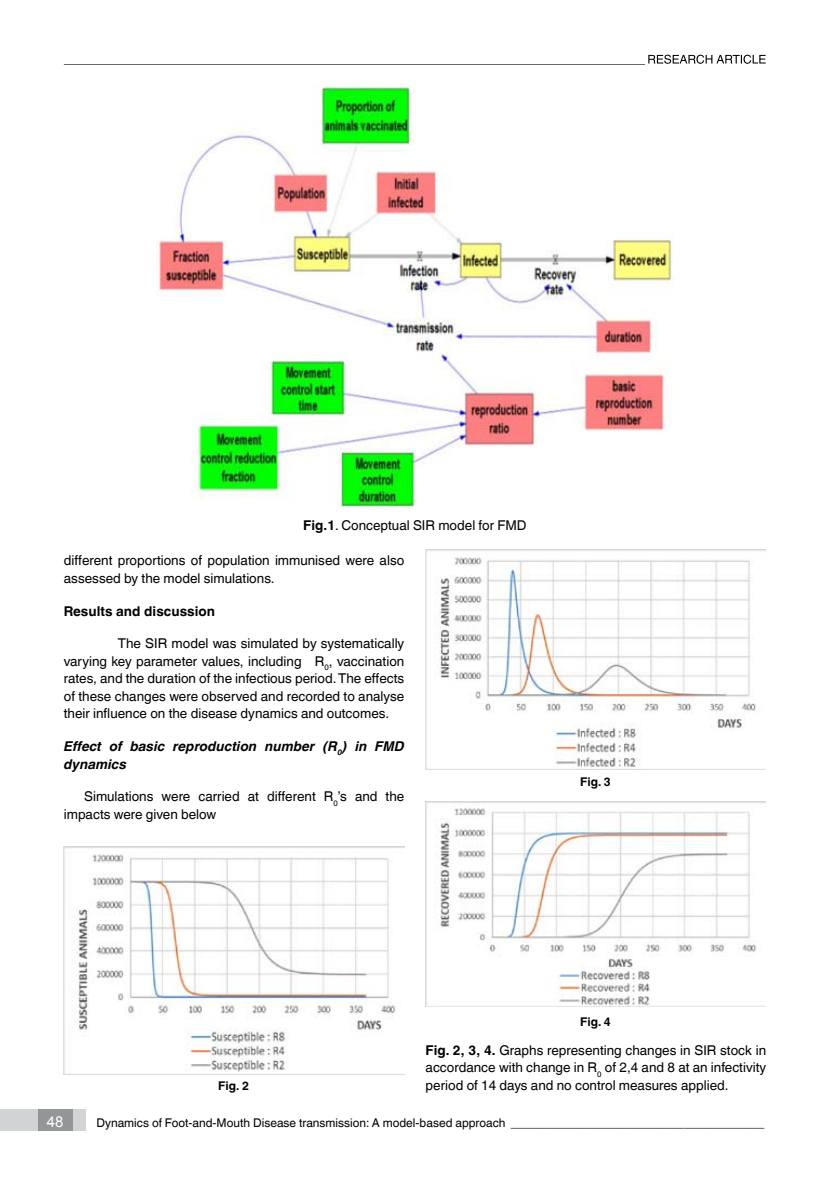
<style>
.page{position:relative;width:830px;height:1191px;background:#fff}
.page>*{position:absolute;margin:0;border:0;box-sizing:border-box;transform-origin:0 0}
.t1{font:15px "Arial";color:#fff}
.t2{font:13.5px/17.5px "Helvetica World";color:#000}
.t3{font:italic 700 13.5px/17.5px "Helvetica World";color:#000}
.t4{font:700 13.5px "Helvetica World";color:#000}
.t5{font:12px "Helvetica World";color:#000}
.t6{font:700 12px "Helvetica World";color:#000}
.s1{font-weight:700}
</style>
<div class="page">
<svg style="left:64px;top:55px;width:701px;height:10px"></svg>
<img style="left:156px;top:85px;width:517px;height:422px">
<img style="left:64px;top:847px;width:340px;height:227px">
<img style="left:425px;top:550px;width:340px;height:219px">
<img style="left:425px;top:801px;width:340px;height:205px">
<div style="left:0;top:1109px;width:85px;height:21px;background:#d1d3d4"></div>
<div style="left:38px;top:1109px;width:34px;height:21px;background:#939598"></div>
<p class="t2" style="left:303px;top:516px;width:225px"><span class="s1">Fig.1</span>. Conceptual SIR model for FMD</p>
<p class="t2" style="left:64px;top:552px;width:342px">different proportions of population immunised were also assessed by the model simulations.</p>
<p class="t4" style="left:64px;top:603px;width:153px">Results and discussion</p>
<p class="t2" style="left:64px;top:635px;width:342px;text-align:justify;text-indent:54px">The SIR model was simulated by systematically varying key parameter values, including R<sub>0</sub>, vaccination rates, and the duration of the infectious period. The effects of these changes were observed and recorded to analyse their influence on the disease dynamics and outcomes.</p>
<p class="t3" style="left:64px;top:737px;width:342px">Effect of basic reproduction number (R<sub>0</sub>) in FMD dynamics</p>
<p class="t2" style="left:64px;top:787px;width:342px;text-indent:20px">Simulations were carried at different R<sub>0</sub>’s and the impacts were given below</p>
<p class="t6" style="left:580px;top:774px;width:32px">Fig. 3</p>
<p class="t6" style="left:580px;top:1014px;width:32px">Fig. 4</p>
<p class="t2" style="left:425px;top:1041px;width:342px"><span class="s1">Fig. 2, 3, 4.</span> Graphs representing changes in SIR stock in accordance with change in R<sub>0</sub> of 2,4 and 8 at an infectivity</p>
<p class="t6" style="left:218px;top:1078px;width:32px">Fig. 2</p>
<p class="t2" style="left:425px;top:1076px;width:304px">period of 14 days and no control measures applied.</p>
<p class="t1" style="left:47px;top:1111px;width:18px">48</p>
<p class="t5" style="left:96px;top:1115px;width:417px">Dynamics of Foot-and-Mouth Disease transmission: A model-based approach_______________________________________</p>
</div>
